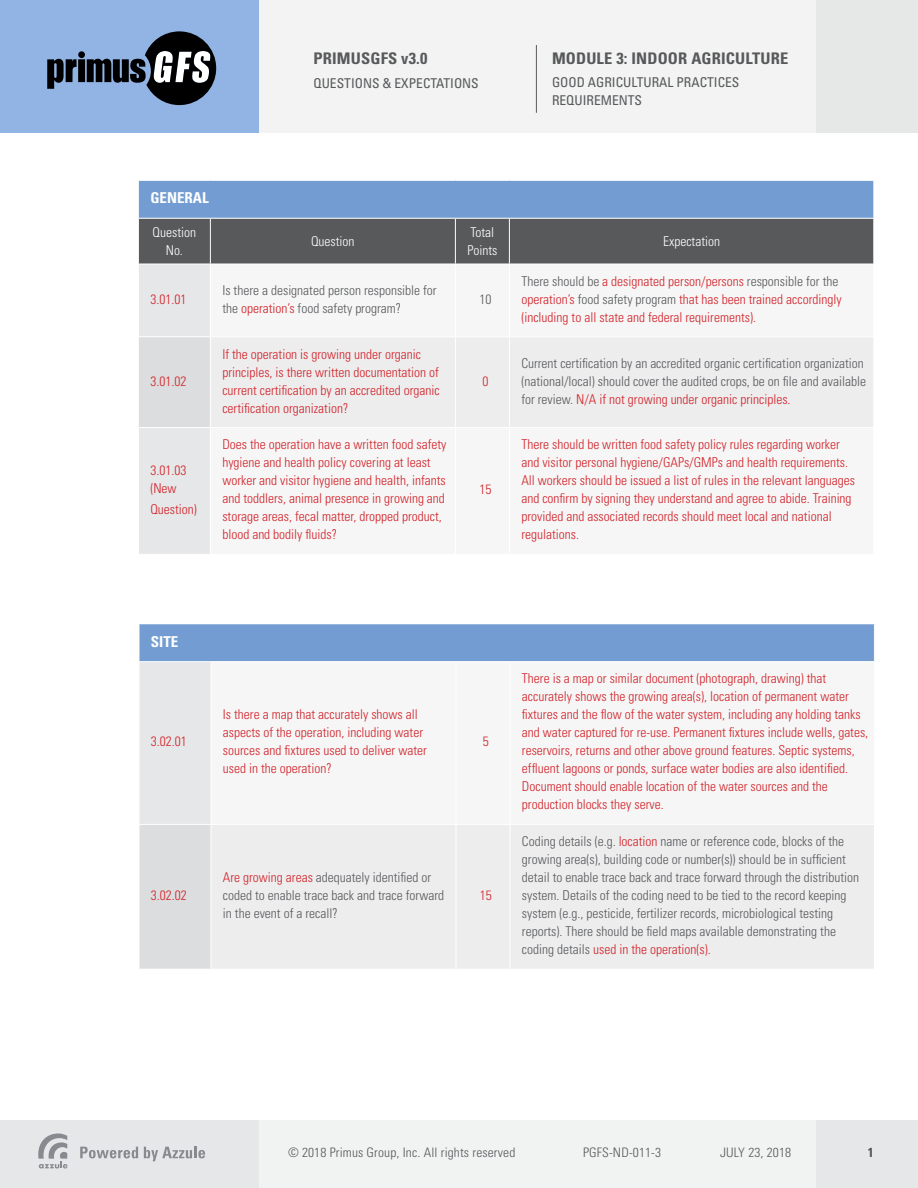
<style>
.page{position:relative;width:918px;height:1188px;background:#fff}
.page>*{position:absolute;margin:0;border:0;box-sizing:border-box;transform-origin:0 0}
.t1{font:700 condensed 16.05px "Univers LT Std";letter-spacing:.01em;color:#58595b}
.t2{font:700 condensed 15px "Univers LT Std";color:#fff}
.t3{font:300 condensed 13.5px/18px "Univers LT Std";color:#d2232a}
.t4{font:300 condensed 13.5px/18px "Univers LT Std";color:#58595b}
.t5{font:condensed 13.5px/18px "Univers LT Std";color:#58595b}
.t6{font:300 condensed 13.5px/18px "Univers LT Std";color:#fff;text-align:center}
.t7{font:300 condensed 13.05px "Univers LT Std";letter-spacing:.01em;color:#58595b}
.t8{font:700 condensed 13.05px "Univers LT Std";color:#58595b}
.s1{color:#d2232a}
.s2{color:#58595b}
</style>
<div class="page">
<div style="left:0;top:0;width:918px;height:132px;background:#f2f3f2"></div>
<div style="left:816px;top:0;width:102px;height:132px;background:#e6e7e7"></div>
<div style="left:0;top:0;width:259px;height:133px;background:#91b4e4"></div>
<svg style="left:47px;top:59px;width:30px;height:30px"></svg>
<div style="left:78px;top:59px;width:7px;height:23px;background:#000"></div>
<div style="left:78px;top:51px;width:7px;height:7px;background:#000;border-radius:50%"></div>
<svg style="left:87px;top:31px;width:129px;height:74px"></svg>
<div style="left:0;top:1120px;width:918px;height:68px;background:#f1f2f2"></div>
<div style="left:816px;top:1120px;width:102px;height:68px;background:#e6e7e8"></div>
<div style="left:0;top:1120px;width:259px;height:68px;background:#e6e7e8"></div>
<svg style="left:80px;top:1147px;width:58px;height:11px"></svg>
<svg style="left:144px;top:1147px;width:61px;height:14px"></svg>
<svg style="left:38px;top:1133px;width:30px;height:35px"></svg>
<hr style="left:536px;top:45px;width:1px;height:68px;background:#58595b">
<div style="left:138px;top:180px;width:736px;height:38px;background:#739dd2"></div>
<svg style="left:139px;top:219px;width:734px;height:335px;background:#838486"></svg>
<div style="left:211px;top:265px;width:662px;height:289px;background:#f6f6f6"></div>
<div style="left:138px;top:337px;width:72px;height:91px;background:#dcddde"></div>
<div style="left:211px;top:337px;width:662px;height:90px;background:#ededee"></div>
<hr style="left:138px;top:180px;width:72px;height:1px;background:#fff">
<hr style="left:138px;top:181px;width:1px;height:37px;background:#fff">
<hr style="left:210px;top:180px;width:245px;height:1px;background:#fff">
<hr style="left:455px;top:180px;width:54px;height:1px;background:#fff">
<hr style="left:509px;top:180px;width:365px;height:1px;background:#fff">
<hr style="left:873px;top:181px;width:1px;height:37px;background:#fff">
<hr style="left:210px;top:219px;width:1px;height:45px;background:#fff">
<hr style="left:455px;top:219px;width:1px;height:45px;background:#fff">
<hr style="left:509px;top:219px;width:1px;height:45px;background:#fff">
<hr style="left:138px;top:264px;width:72px;height:1px;background:#fff">
<hr style="left:210px;top:264px;width:245px;height:1px;background:#fff">
<hr style="left:210px;top:264px;width:1px;height:72px;background:#fff">
<hr style="left:455px;top:264px;width:54px;height:1px;background:#fff">
<hr style="left:455px;top:264px;width:1px;height:72px;background:#fff">
<hr style="left:509px;top:264px;width:365px;height:1px;background:#fff">
<hr style="left:509px;top:264px;width:1px;height:72px;background:#fff">
<hr style="left:138px;top:336px;width:72px;height:1px;background:#fff">
<hr style="left:138px;top:337px;width:1px;height:90px;background:#fff">
<hr style="left:210px;top:336px;width:245px;height:1px;background:#fff">
<hr style="left:210px;top:337px;width:1px;height:90px;background:#fff">
<hr style="left:455px;top:336px;width:54px;height:1px;background:#fff">
<hr style="left:455px;top:337px;width:1px;height:90px;background:#fff">
<hr style="left:509px;top:336px;width:365px;height:1px;background:#fff">
<hr style="left:509px;top:337px;width:1px;height:90px;background:#fff">
<hr style="left:138px;top:427px;width:72px;height:1px;background:#fff">
<hr style="left:210px;top:427px;width:245px;height:1px;background:#fff">
<hr style="left:210px;top:428px;width:1px;height:126px;background:#fff">
<hr style="left:455px;top:427px;width:54px;height:1px;background:#fff">
<hr style="left:455px;top:428px;width:1px;height:126px;background:#fff">
<hr style="left:509px;top:427px;width:365px;height:1px;background:#fff">
<hr style="left:509px;top:428px;width:1px;height:126px;background:#fff">
<div style="left:139px;top:624px;width:735px;height:38px;background:#739dd2"></div>
<div style="left:139px;top:662px;width:72px;height:162px;background:#e6e7e8"></div>
<div style="left:139px;top:824px;width:72px;height:145px;background:#dcddde"></div>
<div style="left:212px;top:825px;width:662px;height:144px;background:#ededee"></div>
<hr style="left:139px;top:624px;width:1px;height:37px;background:#fff">
<hr style="left:139px;top:661px;width:72px;height:1px;background:#fff">
<hr style="left:139px;top:662px;width:1px;height:162px;background:#fff">
<hr style="left:211px;top:661px;width:245px;height:1px;background:#fff">
<hr style="left:456px;top:661px;width:54px;height:1px;background:#fff">
<hr style="left:510px;top:661px;width:365px;height:1px;background:#fff">
<hr style="left:139px;top:824px;width:72px;height:1px;background:#fff">
<hr style="left:139px;top:825px;width:1px;height:144px;background:#fff">
<hr style="left:456px;top:825px;width:1px;height:144px;background:#fff">
<hr style="left:510px;top:825px;width:1px;height:144px;background:#fff">
<p class="t1" style="left:314px;top:49px;width:115px">PRIMUSGFS v3.0</p>
<p class="t5" style="left:314px;top:74px;width:167px">QUESTIONS &amp; EXPECTATIONS</p>
<p class="t1" style="left:552px;top:49px;width:238px">MODULE 3: INDOOR AGRICULTURE</p>
<p class="t5" style="left:552px;top:73px;width:189px">GOOD AGRICULTURAL PRACTICES<br>REQUIREMENTS</p>
<p class="t2" style="left:150px;top:189px;width:60px">GENERAL</p>
<p class="t6" style="left:153px;top:223px;width:45px">Question<br>No.</p>
<p class="t6" style="left:311px;top:232px;width:45px">Question</p>
<p class="t6" style="left:467px;top:223px;width:31px;text-align:left">Total<br>Points</p>
<p class="t6" style="left:663px;top:232px;width:58px">Expectation</p>
<p class="t3" style="left:150px;top:290px;width:37px">3.01.01</p>
<p class="t4" style="left:222px;top:281px;width:216px">Is there a designated person responsible for the <span class="s1">operation’s</span> food safety program?</p>
<p class="t4" style="left:479px;top:290px;width:13px">10</p>
<p class="t3" style="left:521px;top:272px;width:322px"><span class="s2">There should be</span> a designated person/persons <span class="s2">responsible for the </span>operation’s <span class="s2">food safety program</span> that has been trained accordingly (including to all state and federal requirements).</p>
<p class="t3" style="left:150px;top:372px;width:37px">3.01.02</p>
<p class="t3" style="left:150px;top:461px;width:37px">3.01.03 (New</p>
<p class="t3" style="left:150px;top:500px;width:48px">Question)</p>
<p class="t3" style="left:222px;top:345px;width:219px">If the operation is growing under organic principles, is there written documentation of current certification by an accredited organic certification organization?</p>
<p class="t3" style="left:222px;top:436px;width:226px">Does the operation have a written food safety hygiene and health policy covering at least worker and visitor hygiene and health, infants and toddlers, animal presence in growing and storage areas, fecal matter, dropped product, blood and bodily fluids?</p>
<p class="t3" style="left:482px;top:372px;width:7px">0</p>
<p class="t3" style="left:479px;top:481px;width:13px">15</p>
<p class="t4" style="left:521px;top:354px;width:346px">Current certification by an accredited organic certification organization (national/local) should cover the audited crops, be on file and available for review. <span class="s1">N/A if not growing under organic principles.</span></p>
<p class="t3" style="left:521px;top:436px;width:335px">There should be written food safety policy rules regarding worker and visitor personal hygiene/GAPs/GMPs and health requirements.<br>All workers should be issued a list of rules in the relevant languages and confirm by signing they understand and agree to abide. Training provided and associated records should meet local and national regulations.</p>
<p class="t2" style="left:151px;top:632px;width:29px">SITE</p>
<p class="t3" style="left:151px;top:733px;width:37px">3.02.01</p>
<p class="t3" style="left:223px;top:706px;width:205px">Is there a map that accurately shows all aspects of the operation, including water sources and fixtures used to deliver water used in the operation?</p>
<p class="t3" style="left:151px;top:886px;width:37px">3.02.02</p>
<p class="t4" style="left:223px;top:868px;width:223px"><span class="s1">Are growing areas</span> adequately identified or coded to enable trace back and trace forward in the event of a recall?</p>
<p class="t3" style="left:483px;top:733px;width:7px">5</p>
<p class="t3" style="left:480px;top:886px;width:13px">15</p>
<p class="t3" style="left:522px;top:670px;width:348px">There is a map or similar document (photograph, drawing) that accurately shows the growing area(s), location of permanent water fixtures and the flow of the water system, including any holding tanks and water captured for re-use. Permanent fixtures include wells, gates, reservoirs, returns and other above ground features. Septic systems, effluent lagoons or ponds, surface water bodies are also identified.<br>Document should enable location of the water sources and the production blocks they serve.</p>
<p class="t4" style="left:522px;top:832px;width:339px">Coding details (e.g. <span class="s1">location</span> name or reference code, blocks of the growing area(s), building code or number(s)) should be in sufficient detail to enable trace back and trace forward through the distribution system. Details of the coding need to be tied to the record keeping system (e.g., pesticide, fertilizer records, microbiological testing reports). There should be field maps available demonstrating the coding details <span class="s1">used in the operation(s).</span></p>
<p class="t7" style="left:288px;top:1145px;width:229px">© 2018 Primus Group, Inc. All rights reserved</p>
<p class="t7" style="left:583px;top:1145px;width:80px">PGFS-ND-011-3</p>
<p class="t7" style="left:720px;top:1145px;width:73px">JULY 23, 2018</p>
<p class="t8" style="left:868px;top:1145px;width:7px">1</p>
</div>
